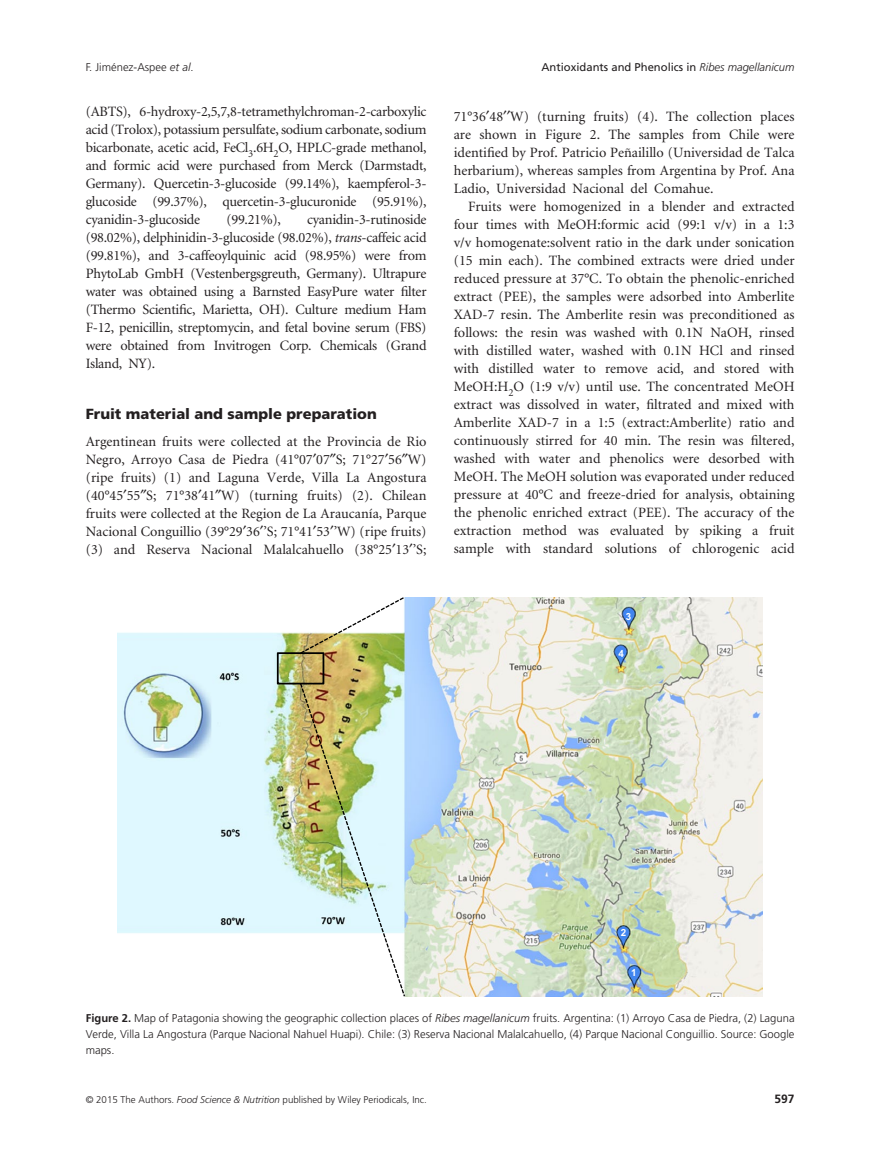
<style>
.page{position:relative;width:893px;height:1174px;background:#fff}
.page>*{position:absolute;margin:0;border:0;box-sizing:border-box;transform-origin:0 0}
.t1{font:900 14.7px "Frutiger";color:#231f20}
.t2{font:14.25px/18px "Minion";color:#231f20;text-align:justify}
.t3{font:700 12px "Frutiger";color:#231f20}
.t4{font:300 11.25px/15.8px "Frutiger";color:#231f20;text-align:justify}
.t5{font:11.25px "Frutiger";color:#231f20}
.t6{font:700 9.9px "Arial";color:#fff}
.t7{font:300 9.75px "Frutiger";color:#231f20}
.s1{font-style:italic}
.s2{font-weight:300;font-style:italic}
.s3{font-weight:700}
</style>
<div class="page">
<img style="left:118px;top:597px;width:644px;height:399px">
<img style="left:277px;top:597px;width:128px;height:399px">
<p class="t4" style="left:86px;top:60px;width:109px">F. Jiménez-Aspee <span class="s1">et al</span>.</p>
<p class="t5" style="left:541px;top:61px;width:255px">Antioxidants and Phenolics in <span class="s2">Ribes magellanicum</span></p>
<p class="t2" style="left:86px;top:103px;width:342px">(ABTS), 6-hydroxy-2,5,7,8-tetramethylchroman-2-carboxylic acid (Trolox), potassium persulfate, sodium carbonate, sodium bicarbonate, acetic acid, FeCl<sub>3</sub>.6H<sub>2</sub>O, HPLC-grade methanol, and formic acid were purchased from Merck (Darmstadt, Germany). Quercetin-3-glucoside (99.14%), kaempferol-3- glucoside (99.37%), quercetin-3-glucuronide (95.91%), cyanidin-3-glucoside</p>
<p class="t2" style="left:454px;top:108px;width:342px">71°36 48 W) (turning fruits) (4). The collection places are shown in Figure 2. The samples from Chile were identified by Prof. Patricio Peñailillo (Universidad de Talca herbarium), whereas samples from Argentina by Prof. Ana Ladio, Universidad Nacional del Comahue.</p>
<p class="t2" style="left:454px;top:198px;width:342px;text-indent:14px">Fruits were homogenized in a blender and extracted four times with MeOH:formic acid (99:1 v/v) in a 1:3 v/v homogenate:solvent ratio in the dark under sonication (15 min each). The combined extracts were dried under reduced pressure at 37°C. To obtain the phenolic-enriched extract (PEE), the samples were adsorbed into Amberlite XAD-7 resin. The Amberlite resin was preconditioned as follows: the resin was washed with 0.1N NaOH, rinsed with distilled water, washed with 0.1N HCl and rinsed with distilled water to remove acid, and stored with MeOH:H<sub>2</sub>O (1:9 v/v) until use. The concentrated MeOH extract was dissolved in water, filtrated and mixed with Amberlite XAD-7 in a 1:5 (extract:Amberlite) ratio and continuously stirred for 40 min. The resin was filtered, washed with water and phenolics were desorbed with MeOH. The MeOH solution was evaporated under reduced pressure at 40°C and freeze-dried for analysis, obtaining the phenolic enriched extract (PEE). The accuracy of the extraction method was evaluated by spiking a fruit sample with standard solutions of chlorogenic acid</p>
<p class="t2" style="left:86px;top:211px;width:342px;text-indent:221px">cyanidin-3-rutinoside (98.02%), delphinidin-3-glucoside (98.02%), <span class="s1">trans</span>-caffeic acid (99.81%), and 3-caffeoylquinic acid (98.95%) were from PhytoLab GmbH (Vestenbergsgreuth, Germany). Ultrapure water was obtained using a Barnsted EasyPure water filter (Thermo Scientific, Marietta, OH). Culture medium Ham F-12, penicillin, streptomycin, and fetal bovine serum (FBS) were obtained from Invitrogen Corp. Chemicals (Grand Island, NY).</p>
<p class="t1" style="left:86px;top:405px;width:293px">Fruit material and sample preparation</p>
<p class="t2" style="left:86px;top:433px;width:342px">Argentinean fruits were collected at the Provincia de Rio Negro, Arroyo Casa de Piedra (41°07 07 S; 71°27 56 W) (ripe fruits) (1) and Laguna Verde, Villa La Angostura (40°45 55 S; 71°38 41 W) (turning fruits) (2). Chilean fruits were collected at the Region de La Araucanía, Parque Nacional Conguillio (39°29 36 ’S; 71°41 53 ’W) (ripe fruits) (3) and Reserva Nacional Malalcahuello (38°25 13 ’S;</p>
<p class="t2" style="left:226px;top:211px;width:56px">(99.21%),</p>
<p class="t6" style="left:626px;top:609px;width:7px">3</p>
<p class="t6" style="left:618px;top:646px;width:7px">4</p>
<p class="t6" style="left:621px;top:926px;width:7px">2</p>
<p class="t6" style="left:631px;top:965px;width:7px">1</p>
<p class="t4" style="left:86px;top:1010px;width:710px"><span class="s3">Figure 2.</span> Map of Patagonia showing the geographic collection places of <span class="s1">Ribes magellanicum</span> fruits. Argentina: (1) Arroyo Casa de Piedra, (2) Laguna Verde, Villa La Angostura (Parque Nacional Nahuel Huapi). Chile: (3) Reserva Nacional Malalcahuello, (4) Parque Nacional Conguillio. Source: Google maps.</p>
<p class="t7" style="left:86px;top:1093px;width:343px">© 2015 The Authors. <span class="s1">Food Science &amp; Nutrition</span> published by Wiley Periodicals, Inc.</p>
<p class="t3" style="left:775px;top:1091px;width:22px">597</p>
</div>
